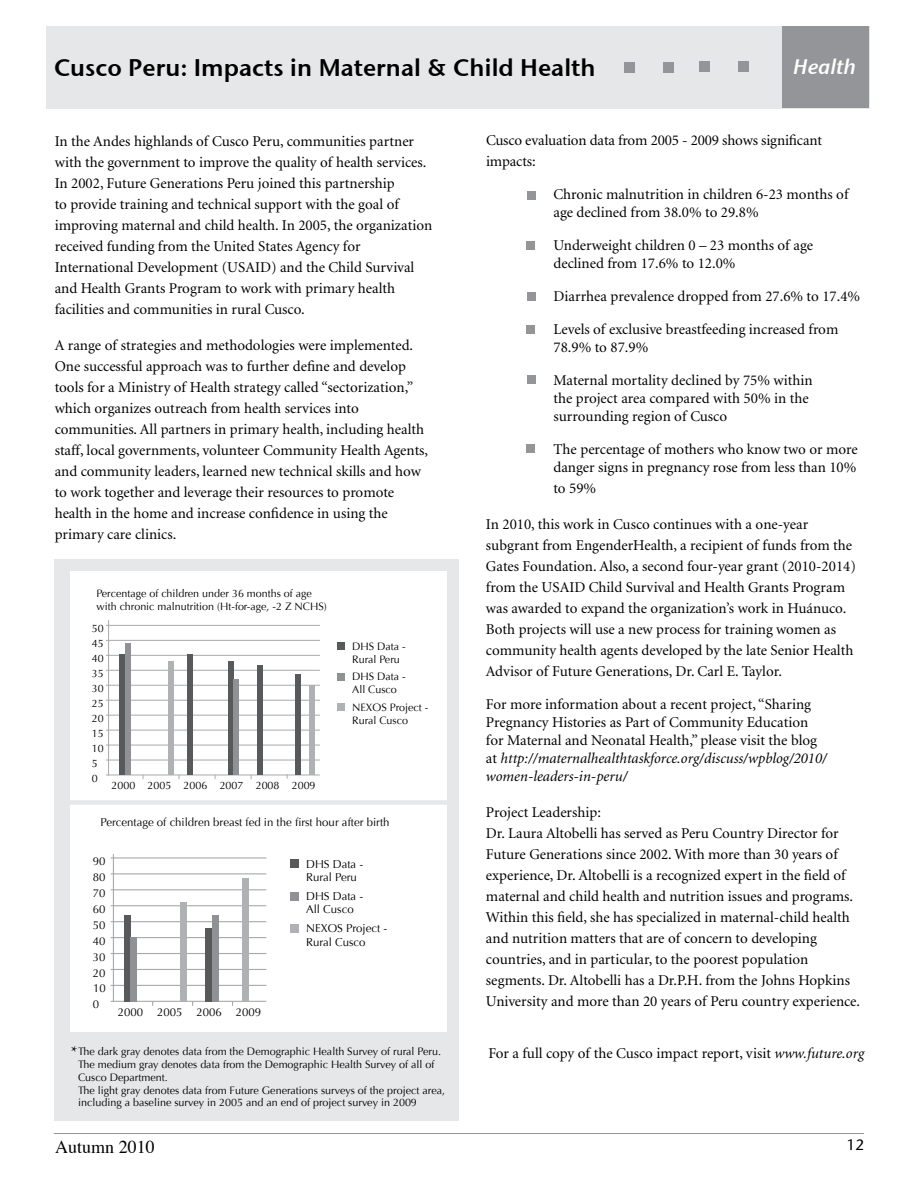
<style>
.page{position:relative;width:918px;height:1188px;background:#fff}
.page>*{position:absolute;margin:0;border:0;box-sizing:border-box;transform-origin:0 0}
.t1{font:24px "Stone Sans Sem ITCTT Semi";color:#000}
.t2{font:21px "Stone Sans Sem ITCTT Semi Ita";color:#fff}
.t3{font:18px "Times";color:#000}
.t4{font:16.2px "Minion";color:#000}
.t5{font:15px/21px "Minion";color:#000}
.t6{font:500 15px "Stone Sans Std";color:#000}
.t7{font:11.4px/16px "Optima";color:#000}
.t8{font:10.8px/12.9px "Optima";color:#000}
.t9{font:10.65px/15px "Optima";color:#000}
.s1{font-style:italic}
</style>
<div class="page">
<hr style="left:54px;top:1133px;width:810px;height:1px;background:#939598">
<div style="left:46px;top:26px;width:824px;height:83px;background:#e6e7e8"></div>
<div style="left:55px;top:559px;width:404px;height:561px;background:#e6e7e8"></div>
<div style="left:625px;top:63px;width:10px;height:10px;background:#939598"></div>
<div style="left:664px;top:63px;width:10px;height:10px;background:#939598"></div>
<div style="left:700px;top:62px;width:10px;height:10px;background:#939598"></div>
<div style="left:738px;top:62px;width:10px;height:10px;background:#939598"></div>
<div style="left:527px;top:191px;width:9px;height:9px;background:#939598"></div>
<div style="left:526px;top:241px;width:8px;height:9px;background:#939598"></div>
<div style="left:527px;top:292px;width:9px;height:9px;background:#939598"></div>
<div style="left:526px;top:325px;width:9px;height:9px;background:#939598"></div>
<div style="left:527px;top:376px;width:9px;height:8px;background:#939598"></div>
<div style="left:526px;top:444px;width:9px;height:9px;background:#939598"></div>
<div style="left:782px;top:26px;width:86px;height:82px;background:#939598"></div>
<div style="left:71px;top:571px;width:376px;height:461px;background:#fff"></div>
<hr style="left:108px;top:620px;width:1px;height:156px;background:#a7a9ac">
<hr style="left:106px;top:715px;width:214px;height:1px;background:#a7a9ac">
<hr style="left:106px;top:655px;width:214px;height:1px;background:#a7a9ac">
<hr style="left:106px;top:730px;width:214px;height:1px;background:#a7a9ac">
<hr style="left:106px;top:745px;width:214px;height:1px;background:#a7a9ac">
<hr style="left:106px;top:625px;width:214px;height:1px;background:#a7a9ac">
<hr style="left:106px;top:685px;width:214px;height:1px;background:#a7a9ac">
<hr style="left:106px;top:760px;width:214px;height:1px;background:#a7a9ac">
<hr style="left:106px;top:775px;width:214px;height:1px;background:#a7a9ac">
<hr style="left:106px;top:670px;width:214px;height:1px;background:#a7a9ac">
<hr style="left:106px;top:700px;width:214px;height:1px;background:#a7a9ac">
<hr style="left:106px;top:640px;width:214px;height:1px;background:#a7a9ac">
<div style="left:337px;top:642px;width:8px;height:8px;background:#58595b"></div>
<div style="left:337px;top:673px;width:8px;height:8px;background:#8f9194"></div>
<div style="left:337px;top:703px;width:8px;height:8px;background:#afb1b4"></div>
<div style="left:119px;top:655px;width:6px;height:120px;background:#58595b"></div>
<div style="left:125px;top:644px;width:6px;height:131px;background:#8f9194"></div>
<div style="left:168px;top:662px;width:6px;height:113px;background:#afb1b4"></div>
<div style="left:187px;top:655px;width:6px;height:120px;background:#58595b"></div>
<div style="left:228px;top:662px;width:5px;height:113px;background:#58595b"></div>
<div style="left:233px;top:679px;width:6px;height:96px;background:#8f9194"></div>
<div style="left:257px;top:666px;width:6px;height:109px;background:#58595b"></div>
<div style="left:309px;top:686px;width:6px;height:89px;background:#afb1b4"></div>
<div style="left:295px;top:674px;width:6px;height:101px;background:#58595b"></div>
<hr style="left:113px;top:854px;width:1px;height:148px;background:#a7a9ac">
<hr style="left:111px;top:937px;width:155px;height:1px;background:#a7a9ac">
<hr style="left:111px;top:873px;width:155px;height:1px;background:#a7a9ac">
<hr style="left:111px;top:953px;width:155px;height:1px;background:#a7a9ac">
<hr style="left:111px;top:969px;width:155px;height:1px;background:#a7a9ac">
<hr style="left:111px;top:905px;width:155px;height:1px;background:#a7a9ac">
<hr style="left:111px;top:985px;width:155px;height:1px;background:#a7a9ac">
<hr style="left:111px;top:1001px;width:155px;height:1px;background:#a7a9ac">
<hr style="left:111px;top:889px;width:155px;height:1px;background:#a7a9ac">
<hr style="left:111px;top:921px;width:155px;height:1px;background:#a7a9ac">
<hr style="left:111px;top:857px;width:155px;height:2px;background:#a7a9ac">
<div style="left:125px;top:915px;width:6px;height:86px;background:#58595b"></div>
<div style="left:131px;top:937px;width:6px;height:64px;background:#8f9194"></div>
<div style="left:181px;top:902px;width:6px;height:99px;background:#afb1b4"></div>
<div style="left:206px;top:928px;width:6px;height:73px;background:#58595b"></div>
<div style="left:243px;top:878px;width:6px;height:123px;background:#afb1b4"></div>
<div style="left:212px;top:915px;width:6px;height:86px;background:#8f9194"></div>
<div style="left:290px;top:859px;width:9px;height:9px;background:#58595b"></div>
<div style="left:290px;top:892px;width:9px;height:9px;background:#8f9194"></div>
<div style="left:290px;top:924px;width:9px;height:9px;background:#afb1b4"></div>
<div style="left:62px;top:800px;width:390px;height:5px;background:#e6e7e8"></div>
<h1 class="t1" style="left:54px;top:48px;width:543px">Cusco Peru: Impacts in Maternal &amp; Child Health</h1>
<h2 class="t2" style="left:793px;top:50px;width:64px">Health</h2>
<p class="t5" style="left:55px;top:131px;width:379px">In the Andes highlands of Cusco Peru, communities partner with the government to improve the quality of health services.<br>In 2002, Future Generations Peru joined this partnership<br>to provide training and technical support with the goal of improving maternal and child health. In 2005, the organization received funding from the United States Agency for International Development (USAID) and the Child Survival and Health Grants Program to work with primary health facilities and communities in rural Cusco.</p>
<p class="t5" style="left:55px;top:335px;width:375px">A range of strategies and methodologies were implemented.<br>One successful approach was to further define and develop tools for a Ministry of Health strategy called “sectorization,” which organizes outreach from health services into communities. All partners in primary health, including health staff, local governments, volunteer Community Health Agents, and community leaders, learned new technical skills and how to work together and leverage their resources to promote health in the home and increase confidence in using the primary care clinics.</p>
<p class="t9" style="left:96px;top:587px;width:232px;line-height:12.9px">Percentage of children under 36 months of age with chronic malnutrition (Ht-for-age, -2 Z NCHS)</p>
<p class="t9" style="left:92px;top:621px;width:13px">50<br>45<br>40<br>35<br>30<br>25<br>20<br>15<br>10<br>5<br>0</p>
<p class="t9" style="left:112px;top:778px;width:206px">2000 2005 2006 2007 2008 2009</p>
<p class="t9" style="left:352px;top:640px;width:55px;line-height:12.9px">DHS Data -<br>Rural Peru</p>
<p class="t9" style="left:352px;top:670px;width:55px;line-height:12.9px">DHS Data -<br>All Cusco</p>
<p class="t9" style="left:352px;top:701px;width:78px;line-height:12.9px">NEXOS Project -<br>Rural Cusco</p>
<p class="t7" style="left:101px;top:815px;width:290px">Percentage of children breast fed in the first hour after birth</p>
<p class="t7" style="left:93px;top:853px;width:14px;text-align:justify">90<br>80<br>70<br>60<br>50<br>40<br>30<br>20<br>10<br>0</p>
<p class="t7" style="left:118px;top:1005px;width:145px">2000 2005 2006 2009</p>
<p class="t7" style="left:306px;top:857px;width:59px;line-height:13.6px">DHS Data -<br>Rural Peru</p>
<p class="t7" style="left:306px;top:889px;width:59px;line-height:13.6px">DHS Data -<br>All Cusco</p>
<p class="t7" style="left:306px;top:922px;width:83px;line-height:13.6px">NEXOS Project -<br>Rural Cusco</p>
<p class="t4" style="left:71px;top:1044px;width:8px">*</p>
<p class="t8" style="left:78px;top:1045px;width:369px">The dark gray denotes data from the Demographic Health Survey of rural Peru.<br>The medium gray denotes data from the Demographic Health Survey of all of Cusco Department.<br>The light gray denotes data from Future Generations surveys of the project area, including a baseline survey in 2005 and an end of project survey in 2009</p>
<p class="t5" style="left:486px;top:130px;width:338px">Cusco evaluation data from 2005 - 2009 shows significant impacts:</p>
<p class="t5" style="left:553px;top:185px;width:296px;line-height:18px">Chronic malnutrition in children 6-23 months of age declined from 38.0% to 29.8%</p>
<p class="t5" style="left:553px;top:236px;width:261px;line-height:18px">Underweight children 0 – 23 months of age declined from 17.6% to 12.0%</p>
<p class="t5" style="left:553px;top:286px;width:308px">Diarrhea prevalence dropped from 27.6% to 17.4%</p>
<p class="t5" style="left:553px;top:320px;width:286px;line-height:18px">Levels of exclusive breastfeeding increased from<br>78.9% to 87.9%</p>
<p class="t5" style="left:553px;top:371px;width:261px;line-height:18px">Maternal mortality declined by 75% within the project area compared with 50% in the surrounding region of Cusco</p>
<p class="t5" style="left:553px;top:440px;width:306px;line-height:18px">The percentage of mothers who know two or more danger signs in pregnancy rose from less than 10%</p>
<p class="t5" style="left:553px;top:478px;width:44px">to 59%</p>
<p class="t5" style="left:486px;top:514px;width:371px">In 2010, this work in Cusco continues with a one-year subgrant from EngenderHealth, a recipient of funds from the Gates Foundation. Also, a second four-year grant (2010-2014) from the USAID Child Survival and Health Grants Program was awarded to expand the organization’s work in Huánuco.<br>Both projects will use a new process for training women as community health agents developed by the late Senior Health Advisor of Future Generations, Dr. Carl E. Taylor.</p>
<p class="t5" style="left:486px;top:695px;width:342px;line-height:18px">For more information about a recent project, “Sharing Pregnancy Histories as Part of Community Education for Maternal and Neonatal Health,” please visit the blog at <span class="s1">http://maternalhealthtaskforce.org/discuss/wpblog/2010/ women-leaders-in-peru/</span></p>
<p class="t5" style="left:486px;top:802px;width:376px">Project Leadership:<br>Dr. Laura Altobelli has served as Peru Country Director for Future Generations since 2002. With more than 30 years of experience, Dr. Altobelli is a recognized expert in the field of maternal and child health and nutrition issues and programs.<br>Within this field, she has specialized in maternal-child health and nutrition matters that are of concern to developing countries, and in particular, to the poorest population segments. Dr. Altobelli has a Dr.P.H. from the Johns Hopkins University and more than 20 years of Peru country experience.</p>
<p class="t5" style="left:488px;top:1043px;width:377px">For a full copy of the Cusco impact report, visit <span class="s1">www.future.org</span></p>
<p class="t3" style="left:55px;top:1131px;width:101px">Autumn 2010</p>
<p class="t6" style="left:847px;top:1136px;width:19px">12</p>
</div>
